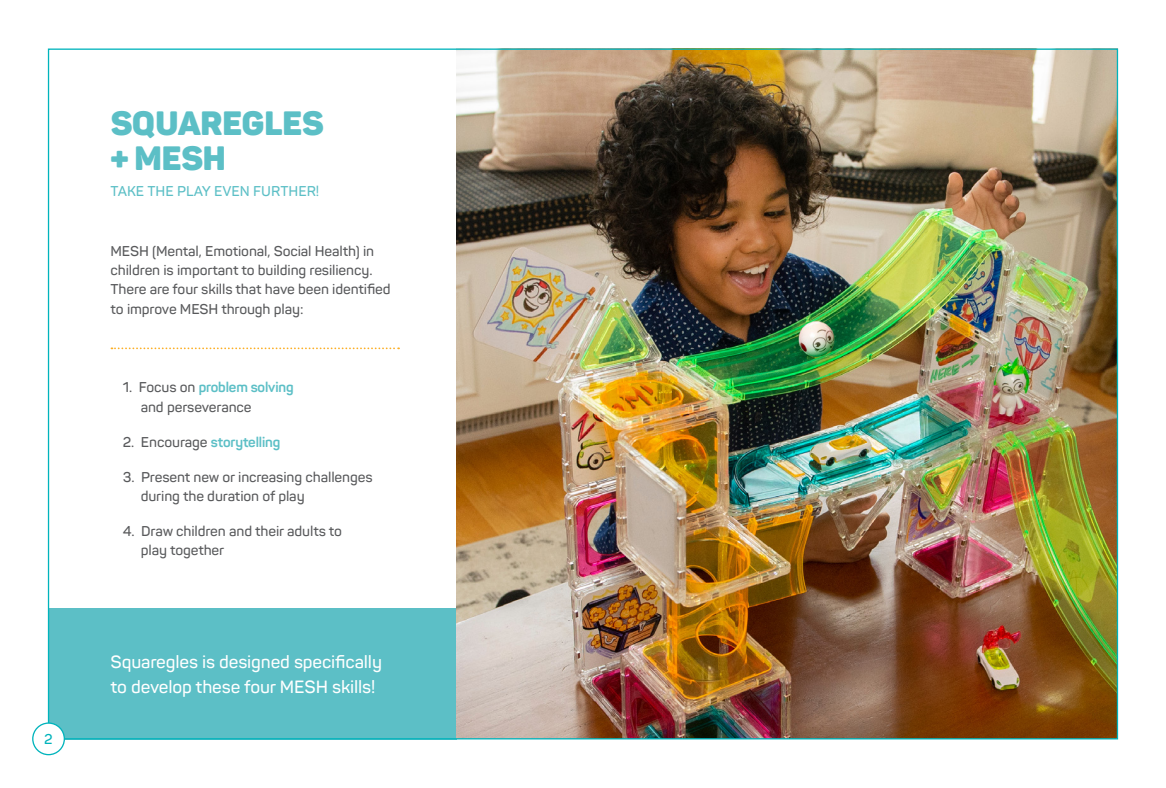
<style>
.page{position:relative;width:1166px;height:788px;background:#fff}
.page>*{position:absolute;margin:0;border:0;box-sizing:border-box;transform-origin:0 0}
.t1{font:900 33.25px/35px "Panton";color:#5cbfc6}
.t2{font:600 17.5px/24.5px "Panton";letter-spacing:-.01em;color:#fff}
.t3{font:600 14px/19.2px "Panton";letter-spacing:-.01em;color:#58595b}
.t4{font:600 14px "Panton";color:#5cbfc6}
.t5{font:700 14px "Panton";letter-spacing:-.01em;color:#5cbfc6}
.t6{font:600 14px "Panton";color:#00b3bb}
.s1{font-weight:700;color:#5cbfc6}
.s2{font-weight:600;color:#58595b}
</style>
<div class="page">
<div style="left:49px;top:608px;width:408px;height:131px;background:#5cbfc6"></div>
<img style="left:457px;top:50px;width:659px;height:687px">
<svg style="left:111px;top:347px;width:288px;height:2px"></svg>
<div style="left:33px;top:723px;width:31px;height:31px;background:#fff;border-radius:50%"></div>
<div style="left:32px;top:722px;width:33px;height:33px;border:1px solid #00b4bc;border-radius:50%"></div>
<p class="t6" style="left:44px;top:730px;width:10px">2</p>
<h1 class="t1" style="left:111px;top:105px;width:214px">SQUAREGLES + MESH</h1>
<p class="t4" style="left:111px;top:182px;width:210px">TAKE THE PLAY EVEN FURTHER!</p>
<p class="t3" style="left:111px;top:241px;width:282px">MESH (Mental, Emotional, Social Health) in children is important to building resiliency.<br>There are four skills that have been identified to improve MESH through play:</p>
<p class="t3" style="left:141px;top:377px;width:154px;text-indent:-18px">1. Focus on <span class="s1">problem solving </span>and perseverance</p>
<p class="t5" style="left:123px;top:433px;width:159px"><span class="s2">2. Encourage</span> storytelling</p>
<p class="t3" style="left:141px;top:467px;width:233px;text-indent:-18px">3. Present new or increasing challenges during the duration of play</p>
<p class="t3" style="left:141px;top:521px;width:203px;text-indent:-18px">4. Draw children and their adults to play together</p>
<p class="t2" style="left:111px;top:649px;width:273px">Squaregles is designed specifically to develop these four MESH skills!</p>
</div>
